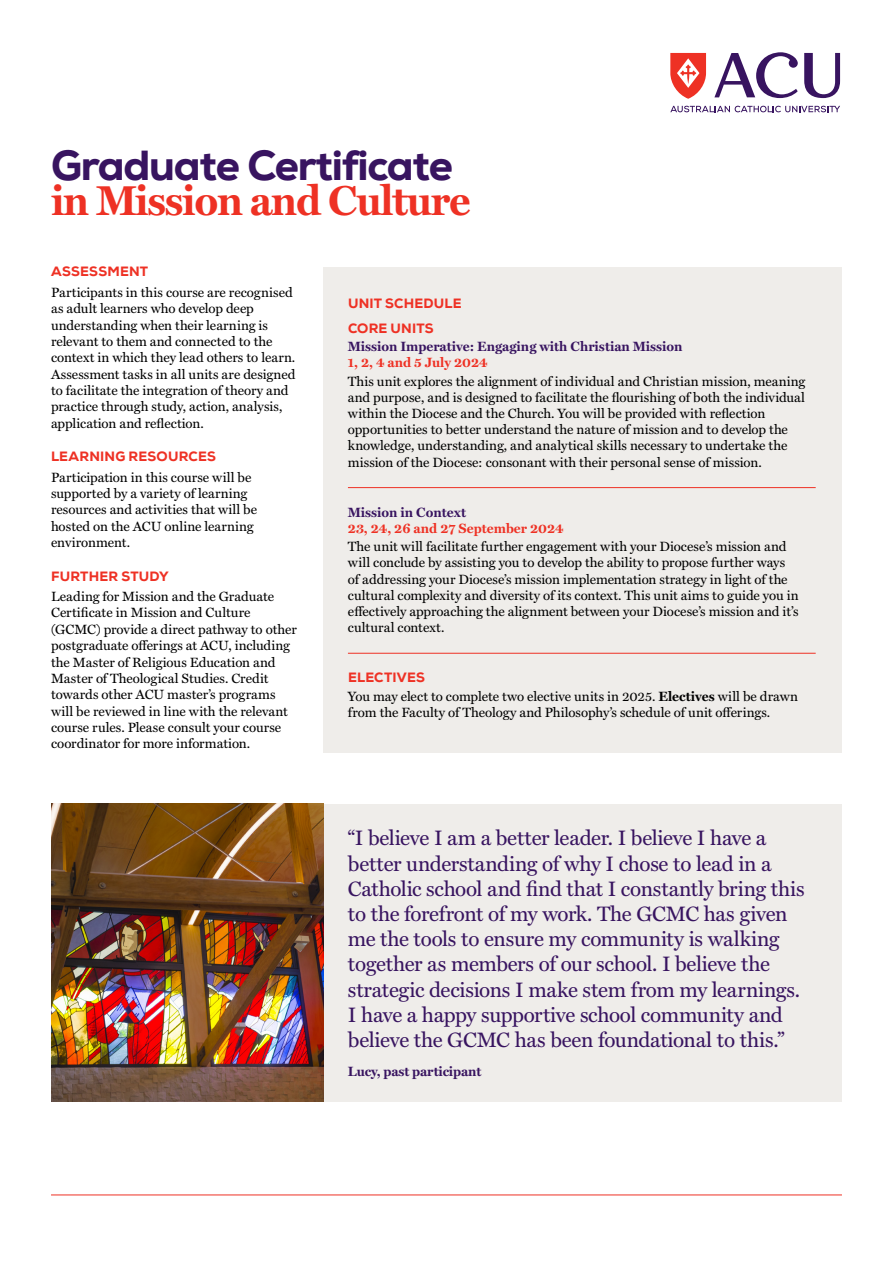
<style>
.page{position:relative;width:893px;height:1263px;background:#fff}
.page>*{position:absolute;margin:0;border:0;box-sizing:border-box;transform-origin:0 0}
._04_Degree{font:800 42px "Nexa";letter-spacing:-.03em;color:#381460}
._04_Degree-2{font:700 42px "Miller Text";letter-spacing:-.03em;color:#ee3124}
._13_Lead-in_test_-_Purple{font:21px/25.2px "Miller Text";letter-spacing:-.015em;color:#381460}
._18_Body{font:13.5px/16.4px "Miller Text";color:#000}
._18_Body-2{font:700 13.5px/16.2px "Miller Text";color:#381460}
._18_Body-3{font:700 13.5px/16.2px "Miller Text";color:#ee3124}
._14_Subheading_-_L1_-_Nexa_red{font:800 13.5px "Nexa";letter-spacing:.015em;color:#ee3124}
._18_Body-4{font:800 13.5px "Nexa";letter-spacing:.015em;color:#ee3124}
._13_Lead-in_test_-_Purple-2{font:700 13.5px "Miller Text";letter-spacing:-.01em;color:#381460}
.s1{color:#ee3124}
.s2{color:#381460}
.s3{font-weight:700}
</style>
<div class="page">
<div style="left:323px;top:804px;width:519px;height:297px;background:#efedea"></div>
<svg style="left:670px;top:53px;width:36px;height:46px"></svg>
<svg style="left:670px;top:106px;width:170px;height:6px"></svg>
<svg style="left:804px;top:53px;width:36px;height:45px"></svg>
<svg style="left:714px;top:52px;width:84px;height:46px"></svg>
<hr style="left:51px;top:1194px;width:791px;height:1px;background:#ee3124">
<div style="left:323px;top:267px;width:519px;height:485px;background:#efedea"></div>
<hr style="left:348px;top:487px;width:468px;height:1px;background:#ee3124">
<hr style="left:348px;top:653px;width:468px;height:1px;background:#ee3124">
<img style="left:51px;top:804px;width:272px;height:297px">
<p class="_04_Degree" style="left:51px;top:138px;width:404px">Graduate Certificate</p>
<p class="_04_Degree-2" style="left:51px;top:168px;width:421px">in Mission and Culture</p>
<p class="_14_Subheading_-_L1_-_Nexa_red" style="left:51px;top:263px;width:99px">ASSESSMENT</p>
<p class="_18_Body" style="left:51px;top:283px;width:246px">Participants in this course are recognised as adult learners who develop deep understanding when their learning is relevant to them and connected to the context in which they lead others to learn.<br>Assessment tasks in all units are designed to facilitate the integration of theory and practice through study, action, analysis, application and reflection.</p>
<p class="_14_Subheading_-_L1_-_Nexa_red" style="left:51px;top:448px;width:166px">LEARNING RESOURCES</p>
<p class="_18_Body" style="left:51px;top:468px;width:208px">Participation in this course will be supported by a variety of learning resources and activities that will be hosted on the ACU online learning environment.</p>
<p class="_14_Subheading_-_L1_-_Nexa_red" style="left:51px;top:567px;width:119px">FURTHER STUDY</p>
<p class="_18_Body" style="left:51px;top:587px;width:247px">Leading for Mission and the Graduate Certificate in Mission and Culture (GCMC) provide a direct pathway to other postgraduate offerings at ACU, including the Master of Religious Education and Master of Theological Studies. Credit towards other ACU master’s programs will be reviewed in line with the relevant course rules. Please consult your course coordinator for more information.</p>
<p class="_18_Body-4" style="left:348px;top:295px;width:115px">UNIT SCHEDULE</p>
<p class="_18_Body-4" style="left:348px;top:319px;width:87px">CORE UNITS</p>
<p class="_18_Body-2" style="left:348px;top:338px;width:336px">Mission Imperative: Engaging with Christian Mission<br><span class="s1">1, 2, 4 and 5 July 2024</span></p>
<p class="_18_Body" style="left:348px;top:372px;width:459px">This unit explores the alignment of individual and Christian mission, meaning and purpose, and is designed to facilitate the flourishing of both the individual within the Diocese and the Church. You will be provided with reflection opportunities to better understand the nature of mission and to develop the knowledge, understanding, and analytical skills necessary to undertake the mission of the Diocese: consonant with their personal sense of mission.</p>
<p class="_18_Body-3" style="left:348px;top:503px;width:217px"><span class="s2">Mission in Context<br></span>23, 24, 26 and 27 September 2024</p>
<p class="_18_Body" style="left:348px;top:537px;width:452px">The unit will facilitate further engagement with your Diocese’s mission and will conclude by assisting you to develop the ability to propose further ways of addressing your Diocese’s mission implementation strategy in light of the cultural complexity and diversity of its context. This unit aims to guide you in effectively approaching the alignment between your Diocese’s mission and it’s cultural context.</p>
<p class="_18_Body-4" style="left:348px;top:669px;width:79px">ELECTIVES</p>
<p class="_18_Body" style="left:348px;top:687px;width:452px">You may elect to complete two elective units in 2025. <span class="s3">Electives</span> will be drawn from the Faculty of Theology and Philosophy’s schedule of unit offerings.</p>
<p class="_13_Lead-in_test_-_Purple" style="left:348px;top:824px;width:458px">“I believe I am a better leader. I believe I have a better understanding of why I chose to lead in a Catholic school and find that I constantly bring this to the forefront of my work. The GCMC has given me the tools to ensure my community is walking together as members of our school. I believe the strategic decisions I make stem from my learnings.<br>I have a happy supportive school community and believe the GCMC has been foundational to this.”</p>
<p class="_13_Lead-in_test_-_Purple-2" style="left:348px;top:1060px;width:135px">Lucy, past participant</p>
</div>
